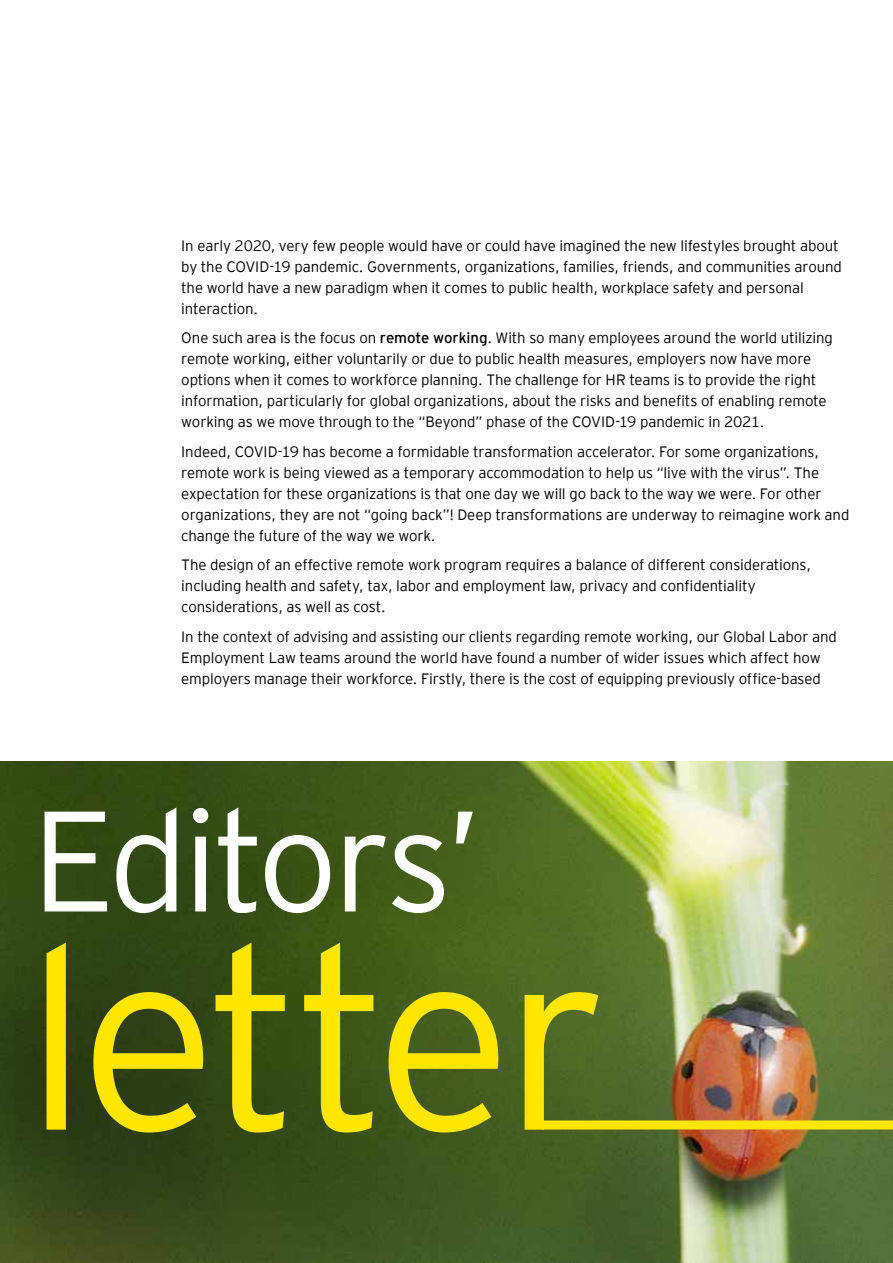
<style>
.page{position:relative;width:893px;height:1263px;background:#fff}
.page>*{position:absolute;margin:0;border:0;box-sizing:border-box;transform-origin:0 0}
.t1{font:300 256.5px "EY Interstate";letter-spacing:-.04em;color:#ffe600}
.t2{font:300 142.5px "EY Interstate";letter-spacing:-.04em;color:#fff}
.t3{font:300 15px/21px "EY Interstate";letter-spacing:-.01em;color:#000}
.s1{font-weight:400}
</style>
<div class="page">
<img style="left:0;top:762px;width:893px;height:501px">
<img style="left:533px;top:783px;width:360px;height:351px">
<p class="t3" style="left:181px;top:234px;width:662px">In early 2020, very few people would have or could have imagined the new lifestyles brought about by the COVID-19 pandemic. Governments, organizations, families, friends, and communities around the world have a new paradigm when it comes to public health, workplace safety and personal interaction.</p>
<p class="t3" style="left:181px;top:326px;width:653px">One such area is the focus on <span class="s1">remote working</span>. With so many employees around the world utilizing remote working, either voluntarily or due to public health measures, employers now have more options when it comes to workforce planning. The challenge for HR teams is to provide the right information, particularly for global organizations, about the risks and benefits of enabling remote working as we move through to the “Beyond” phase of the COVID-19 pandemic in 2021.</p>
<p class="t3" style="left:181px;top:440px;width:670px">Indeed, COVID-19 has become a formidable transformation accelerator. For some organizations, remote work is being viewed as a temporary accommodation to help us “live with the virus”. The expectation for these organizations is that one day we will go back to the way we were. For other organizations, they are not “going back”! Deep transformations are underway to reimagine work and change the future of the way we work.</p>
<p class="t3" style="left:181px;top:553px;width:631px">The design of an effective remote work program requires a balance of different considerations, including health and safety, tax, labor and employment law, privacy and confidentiality considerations, as well as cost.</p>
<p class="t3" style="left:181px;top:625px;width:657px">In the context of advising and assisting our clients regarding remote working, our Global Labor and<br>Employment Law teams around the world have found a number of wider issues which affect how employers manage their workforce. Firstly, there is the cost of equipping previously office-based</p>
<h2 class="t2" style="left:32px;top:760px;width:451px">Editors’</h2>
<h1 class="t1" style="left:24px;top:856px;width:585px">letter</h1>
</div>
